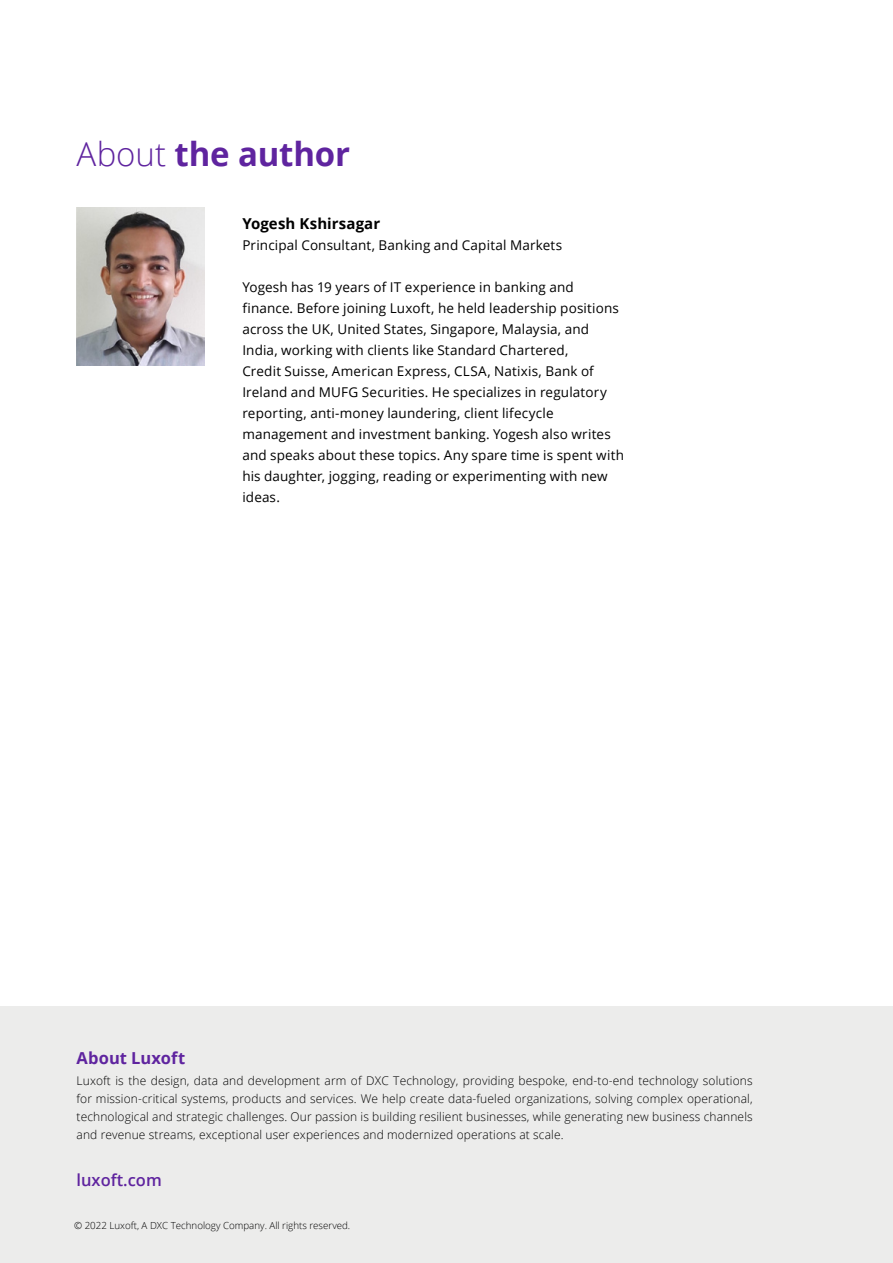
<style>
.page{position:relative;width:893px;height:1263px;background:#fff}
.page>*{position:absolute;margin:0;border:0;box-sizing:border-box;transform-origin:0 0}
.t1{font:700 33px "Open Sans";letter-spacing:-.005em;color:#5f249f}
.t2{font:700 16.5px "Open Sans";color:#5f249f}
.t3{font:600 16.5px "Open Sans";color:#5f249f}
.t4{font:700 15px "Open Sans";letter-spacing:.01em;color:#000}
.t5{font:13.5px/21px "Open Sans";letter-spacing:.01em;color:#000}
.t6{font:300 12px/18px "Open Sans";letter-spacing:.01em;color:#000;text-align:justify}
.t7{font:300 9.75px "Open Sans";color:#000}
.s1{font-weight:300}
</style>
<div class="page">
<div style="left:0;top:1006px;width:893px;height:257px;background:#ececeb"></div>
<img style="left:77px;top:208px;width:127px;height:157px">
<h1 class="t1" style="left:77px;top:130px;width:275px"><span class="s1">About</span> the author</h1>
<p class="t4" style="left:242px;top:213px;width:139px">Yogesh Kshirsagar</p>
<p class="t5" style="left:242px;top:234px;width:321px">Principal Consultant, Banking and Capital Markets</p>
<p class="t5" style="left:242px;top:276px;width:383px">Yogesh has 19 years of IT experience in banking and finance. Before joining Luxoft, he held leadership positions across the UK, United States, Singapore, Malaysia, and India, working with clients like Standard Chartered,<br>Credit Suisse, American Express, CLSA, Natixis, Bank of Ireland and MUFG Securities. He specializes in regulatory reporting, anti-money laundering, client lifecycle management and investment banking. Yogesh also writes and speaks about these topics. Any spare time is spent with his daughter, jogging, reading or experimenting with new ideas.</p>
<p class="t2" style="left:77px;top:1047px;width:110px">About Luxoft</p>
<p class="t6" style="left:77px;top:1071px;width:678px">Luxoft is the design, data and development arm of DXC Technology, providing bespoke, end-to-end technology solutions for mission-critical systems, products and services. We help create data-fueled organizations, solving complex operational, technological and strategic challenges. Our passion is building resilient businesses, while generating new business channels and revenue streams, exceptional user experiences and modernized operations at scale.</p>
<p class="t3" style="left:77px;top:1169px;width:87px">luxoft.com</p>
<p class="t7" style="left:74px;top:1218px;width:278px">© 2022 Luxoft, A DXC Technology Company. All rights reserved.</p>
</div>
